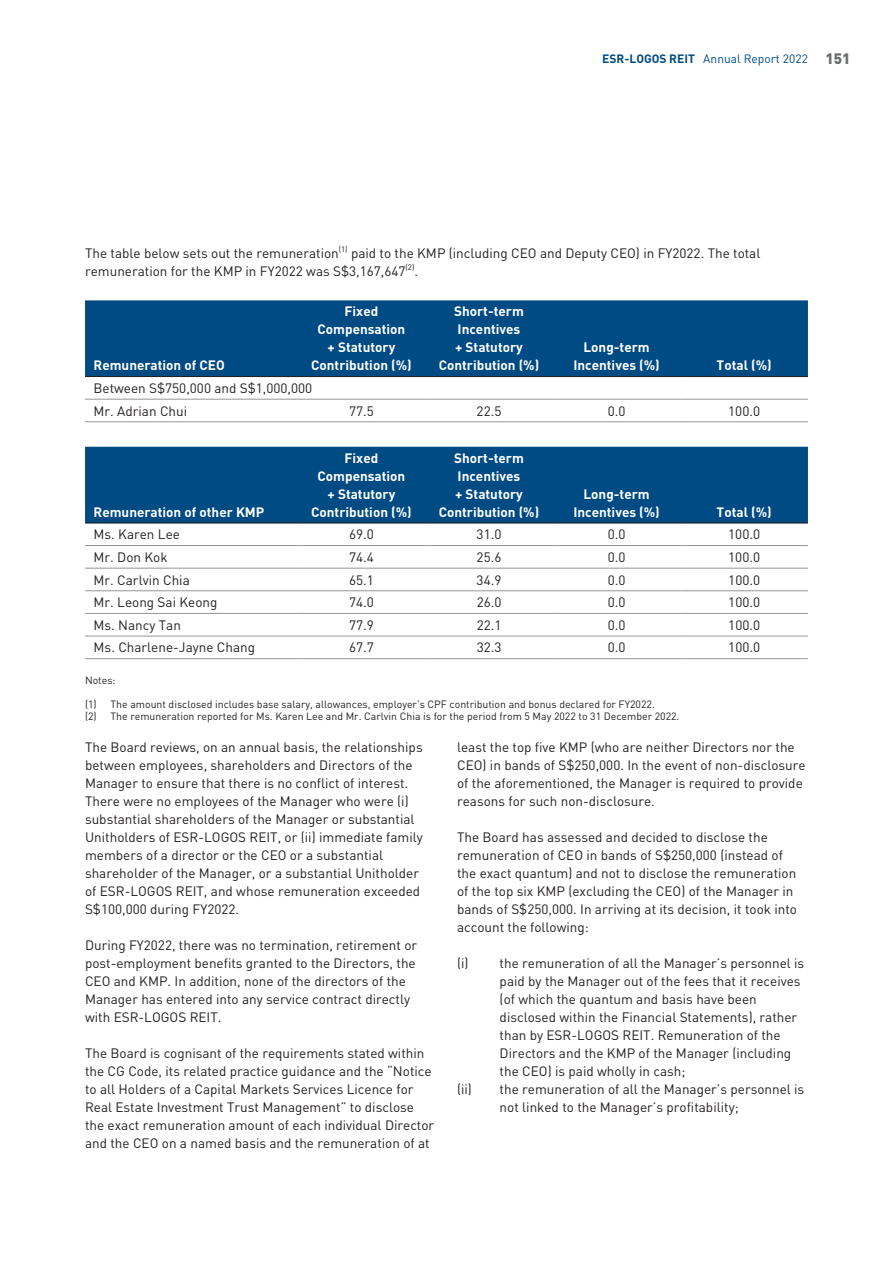
<style>
.page{position:relative;width:893px;height:1263px;background:#fff}
.page>*{position:absolute;margin:0;border:0;box-sizing:border-box;transform-origin:0 0}
.t1{font:13.5px/18px "DIN Pro";color:#231f20}
.t2{font:700 13.5px/18px "DIN Pro";color:#fff;text-align:center}
.t3{font:12px "DIN Pro";color:#004b84}
.t4{font:10.5px/12px "DIN Pro";color:#231f20}
.t5{font:7.8px "DIN Pro";color:#231f20}
.s1{font-weight:700}
.s2{font-weight:900;font-size:15px;color:#6c6d70}
</style>
<div class="page">
<div style="left:85px;top:300px;width:723px;height:76px;background:#004b84"></div>
<hr style="left:425px;top:399px;width:128px;height:1px;background:#939598">
<hr style="left:553px;top:399px;width:127px;height:1px;background:#939598">
<hr style="left:680px;top:399px;width:128px;height:1px;background:#939598">
<hr style="left:85px;top:421px;width:213px;height:1px;background:#939598">
<hr style="left:298px;top:421px;width:127px;height:1px;background:#939598">
<hr style="left:425px;top:421px;width:128px;height:1px;background:#939598">
<hr style="left:553px;top:421px;width:127px;height:1px;background:#939598">
<hr style="left:680px;top:421px;width:128px;height:1px;background:#939598">
<hr style="left:85px;top:399px;width:213px;height:1px;background:#939598">
<hr style="left:298px;top:399px;width:127px;height:1px;background:#939598">
<hr style="left:85px;top:376px;width:213px;height:1px;background:#231f20">
<hr style="left:298px;top:376px;width:127px;height:1px;background:#231f20">
<hr style="left:425px;top:376px;width:128px;height:1px;background:#231f20">
<hr style="left:553px;top:376px;width:127px;height:1px;background:#231f20">
<hr style="left:680px;top:376px;width:128px;height:1px;background:#231f20">
<div style="left:85px;top:447px;width:723px;height:75px;background:#004b84"></div>
<hr style="left:85px;top:545px;width:213px;height:1px;background:#939598">
<hr style="left:298px;top:545px;width:127px;height:1px;background:#939598">
<hr style="left:425px;top:545px;width:128px;height:1px;background:#939598">
<hr style="left:553px;top:545px;width:127px;height:1px;background:#939598">
<hr style="left:680px;top:545px;width:128px;height:1px;background:#939598">
<hr style="left:85px;top:568px;width:213px;height:1px;background:#939598">
<hr style="left:298px;top:568px;width:127px;height:1px;background:#939598">
<hr style="left:425px;top:568px;width:128px;height:1px;background:#939598">
<hr style="left:553px;top:568px;width:127px;height:1px;background:#939598">
<hr style="left:680px;top:568px;width:128px;height:1px;background:#939598">
<hr style="left:85px;top:590px;width:213px;height:1px;background:#939598">
<hr style="left:298px;top:590px;width:127px;height:1px;background:#939598">
<hr style="left:425px;top:590px;width:128px;height:1px;background:#939598">
<hr style="left:553px;top:590px;width:127px;height:1px;background:#939598">
<hr style="left:680px;top:590px;width:128px;height:1px;background:#939598">
<hr style="left:85px;top:613px;width:213px;height:1px;background:#939598">
<hr style="left:298px;top:613px;width:127px;height:1px;background:#939598">
<hr style="left:425px;top:613px;width:128px;height:1px;background:#939598">
<hr style="left:553px;top:613px;width:127px;height:1px;background:#939598">
<hr style="left:680px;top:613px;width:128px;height:1px;background:#939598">
<hr style="left:85px;top:636px;width:213px;height:1px;background:#939598">
<hr style="left:298px;top:636px;width:127px;height:1px;background:#939598">
<hr style="left:425px;top:636px;width:128px;height:1px;background:#939598">
<hr style="left:553px;top:636px;width:127px;height:1px;background:#939598">
<hr style="left:680px;top:636px;width:128px;height:1px;background:#939598">
<hr style="left:85px;top:658px;width:213px;height:1px;background:#939598">
<hr style="left:298px;top:658px;width:127px;height:1px;background:#939598">
<hr style="left:425px;top:658px;width:128px;height:1px;background:#939598">
<hr style="left:553px;top:658px;width:127px;height:1px;background:#939598">
<hr style="left:680px;top:658px;width:128px;height:1px;background:#939598">
<hr style="left:85px;top:522px;width:213px;height:1px;background:#231f20">
<hr style="left:298px;top:522px;width:127px;height:1px;background:#231f20">
<hr style="left:425px;top:522px;width:128px;height:1px;background:#231f20">
<hr style="left:553px;top:522px;width:127px;height:1px;background:#231f20">
<hr style="left:680px;top:522px;width:128px;height:1px;background:#231f20">
<p class="t3" style="left:602px;top:50px;width:250px"><span class="s1">ESR-LOGOS REIT</span> Annual Report 2022 <span class="s2">151</span></p>
<p class="t1" style="left:85px;top:244px;width:255px">The table below sets out the remuneration</p>
<p class="t5" style="left:339px;top:244px;width:10px">(1)</p>
<p class="t1" style="left:85px;top:244px;width:677px;text-indent:266px">paid to the KMP (including CEO and Deputy CEO) in FY2022. The total remuneration for the KMP in FY2022 was S$3,167,647</p>
<p class="t5" style="left:406px;top:262px;width:10px">(2)</p>
<p class="t1" style="left:414px;top:262px;width:5px">.</p>
<p class="t2" style="left:94px;top:356px;width:133px">Remuneration of CEO</p>
<p class="t2" style="left:311px;top:302px;width:102px">Fixed<br>Compensation<br>+ Statutory<br>Contribution (%)</p>
<p class="t2" style="left:439px;top:302px;width:102px">Short-term<br>Incentives<br>+ Statutory<br>Contribution (%)</p>
<p class="t2" style="left:573px;top:338px;width:88px">Long-term<br>Incentives (%)</p>
<p class="t2" style="left:717px;top:356px;width:57px">Total (%)</p>
<p class="t1" style="left:94px;top:376px;width:220px;line-height:22.6px">Between S$750,000 and S$1,000,000<br>Mr. Adrian Chui</p>
<p class="t1" style="left:349px;top:401px;width:26px">77.5</p>
<p class="t1" style="left:477px;top:401px;width:26px">22.5</p>
<p class="t1" style="left:608px;top:401px;width:19px">0.0</p>
<p class="t1" style="left:728px;top:401px;width:33px">100.0</p>
<p class="t2" style="left:94px;top:502px;width:172px">Remuneration of other KMP</p>
<p class="t2" style="left:311px;top:448px;width:102px">Fixed<br>Compensation<br>+ Statutory<br>Contribution (%)</p>
<p class="t2" style="left:439px;top:448px;width:102px">Short-term<br>Incentives<br>+ Statutory<br>Contribution (%)</p>
<p class="t2" style="left:573px;top:484px;width:88px">Long-term<br>Incentives (%)</p>
<p class="t2" style="left:717px;top:502px;width:57px">Total (%)</p>
<p class="t1" style="left:94px;top:525px;width:88px">Ms. Karen Lee</p>
<p class="t1" style="left:349px;top:525px;width:26px">69.0</p>
<p class="t1" style="left:477px;top:525px;width:26px">31.0</p>
<p class="t1" style="left:608px;top:525px;width:19px">0.0</p>
<p class="t1" style="left:728px;top:525px;width:33px">100.0</p>
<p class="t1" style="left:94px;top:547px;width:76px">Mr. Don Kok</p>
<p class="t1" style="left:349px;top:547px;width:26px">74.4</p>
<p class="t1" style="left:477px;top:547px;width:26px">25.6</p>
<p class="t1" style="left:608px;top:547px;width:19px">0.0</p>
<p class="t1" style="left:728px;top:547px;width:33px">100.0</p>
<p class="t1" style="left:94px;top:570px;width:98px">Mr. Carlvin Chia</p>
<p class="t1" style="left:349px;top:570px;width:26px">65.1</p>
<p class="t1" style="left:477px;top:570px;width:26px">34.9</p>
<p class="t1" style="left:608px;top:570px;width:19px">0.0</p>
<p class="t1" style="left:728px;top:570px;width:33px">100.0</p>
<p class="t1" style="left:94px;top:593px;width:125px">Mr. Leong Sai Keong</p>
<p class="t1" style="left:349px;top:593px;width:26px">74.0</p>
<p class="t1" style="left:477px;top:593px;width:26px">26.0</p>
<p class="t1" style="left:608px;top:593px;width:19px">0.0</p>
<p class="t1" style="left:728px;top:593px;width:33px">100.0</p>
<p class="t1" style="left:94px;top:615px;width:89px">Ms. Nancy Tan</p>
<p class="t1" style="left:349px;top:615px;width:26px">77.9</p>
<p class="t1" style="left:477px;top:615px;width:26px">22.1</p>
<p class="t1" style="left:608px;top:615px;width:19px">0.0</p>
<p class="t1" style="left:728px;top:615px;width:33px">100.0</p>
<p class="t1" style="left:94px;top:638px;width:163px">Ms. Charlene-Jayne Chang</p>
<p class="t1" style="left:349px;top:638px;width:26px">67.7</p>
<p class="t1" style="left:477px;top:638px;width:26px">32.3</p>
<p class="t1" style="left:608px;top:638px;width:19px">0.0</p>
<p class="t1" style="left:728px;top:638px;width:33px">100.0</p>
<p class="t4" style="left:85px;top:674px;width:32px">Notes:</p>
<p class="t4" style="left:85px;top:698px;width:596px">(1) The amount disclosed includes base salary, allowances, employer’s CPF contribution and bonus declared for FY2022.<br>(2) The remuneration reported for Ms. Karen Lee and Mr. Carlvin Chia is for the period from 5 May 2022 to 31 December 2022.</p>
<p class="t1" style="left:85px;top:738px;width:339px">The Board reviews, on an annual basis, the relationships between employees, shareholders and Directors of the Manager to ensure that there is no conflict of interest.<br>There were no employees of the Manager who were (i) substantial shareholders of the Manager or substantial Unitholders of ESR-LOGOS REIT, or (ii) immediate family members of a director or the CEO or a substantial shareholder of the Manager, or a substantial Unitholder of ESR-LOGOS REIT, and whose remuneration exceeded S$100,000 during FY2022.</p>
<p class="t1" style="left:85px;top:936px;width:334px">During FY2022, there was no termination, retirement or post-employment benefits granted to the Directors, the CEO and KMP. In addition, none of the directors of the Manager has entered into any service contract directly with ESR-LOGOS REIT.</p>
<p class="t1" style="left:85px;top:1044px;width:351px">The Board is cognisant of the requirements stated within the CG Code, its related practice guidance and the “Notice to all Holders of a Capital Markets Services Licence for Real Estate Investment Trust Management” to disclose the exact remuneration amount of each individual Director and the CEO on a named basis and the remuneration of at</p>
<p class="t1" style="left:457px;top:738px;width:350px">least the top five KMP (who are neither Directors nor the CEO) in bands of S$250,000. In the event of non-disclosure of the aforementioned, the Manager is required to provide reasons for such non-disclosure.</p>
<p class="t1" style="left:457px;top:828px;width:341px">The Board has assessed and decided to disclose the remuneration of CEO in bands of S$250,000 (instead of the exact quantum) and not to disclose the remuneration of the top six KMP (excluding the CEO) of the Manager in bands of S$250,000. In arriving at its decision, it took into account the following:</p>
<p class="t1" style="left:457px;top:954px;width:349px">(i) the remuneration of all the Manager’s personnel is</p>
<p class="t1" style="left:500px;top:972px;width:302px">paid by the Manager out of the fees that it receives</p>
<p class="t1" style="left:500px;top:990px;width:259px">(of which the quantum and basis have been</p>
<p class="t1" style="left:500px;top:1008px;width:299px">disclosed within the Financial Statements), rather</p>
<p class="t1" style="left:500px;top:1026px;width:283px">than by ESR-LOGOS REIT. Remuneration of the</p>
<p class="t1" style="left:500px;top:1044px;width:293px">Directors and the KMP of the Manager (including</p>
<p class="t1" style="left:500px;top:1062px;width:187px">the CEO) is paid wholly in cash;</p>
<p class="t1" style="left:457px;top:1080px;width:349px">(ii) the remuneration of all the Manager’s personnel is</p>
<p class="t1" style="left:500px;top:1098px;width:241px">not linked to the Manager’s profitability;</p>
</div>
